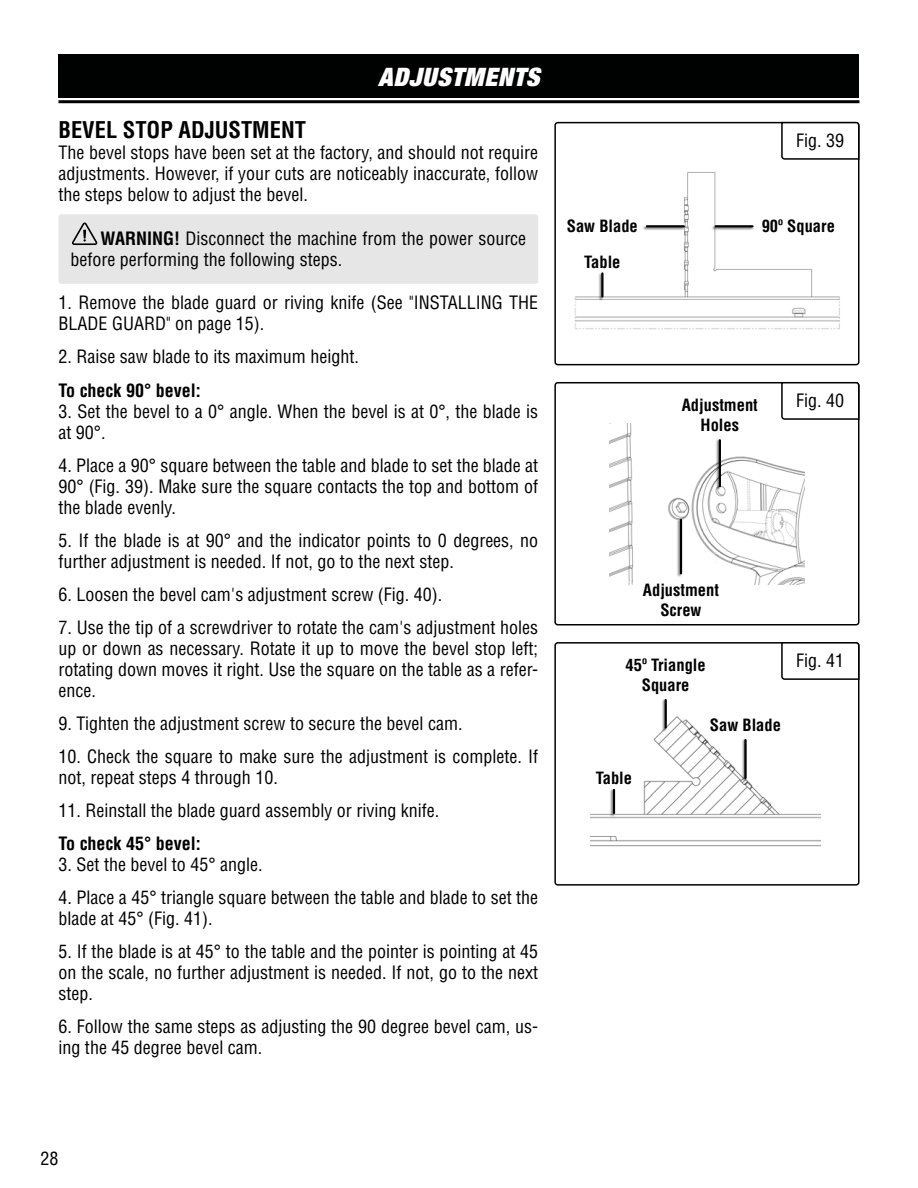
<style>
.page{position:relative;width:918px;height:1188px;background:#fff}
.page>*{position:absolute;margin:0;border:0;box-sizing:border-box;transform-origin:0 0}
.t1{font:italic 900 expanded 25.5px "Helvetica Neue";letter-spacing:.025em;color:#fff}
.t2{font:700 condensed 22.5px "Helvetica LT Std";color:#000}
.t3{font:condensed 18px/21px "Helvetica LT Std";color:#000}
.t4{font:700 condensed 18px "Helvetica LT Std";color:#000}
.t5{font:700 condensed 16.5px/19.8px "Helvetica LT Std";color:#000;text-align:center}
.s1{font-weight:700}
</style>
<div class="page">
<img style="left:590px;top:716px;width:230px;height:131px">
<div style="left:554px;top:382px;width:306px;height:244px;border:2px solid #000101;border-radius:3px"></div>
<img style="left:574px;top:172px;width:266px;height:158px">
<div style="left:554px;top:122px;width:306px;height:243px;border:2px solid #000101;border-radius:3px"></div>
<div style="left:58px;top:54px;width:802px;height:44px;background:#000101"></div>
<hr style="left:58px;top:100px;width:802px;height:3px;background:#000">
<div style="left:58px;top:214px;width:480px;height:70px;background:#e6e6e6;border-radius:3px"></div>
<svg style="left:72px;top:223px;width:25px;height:22px"></svg>
<svg style="left:780px;top:121px;width:80px;height:39px"></svg>
<svg style="left:780px;top:382px;width:80px;height:39px"></svg>
<div style="left:711px;top:225px;width:43px;height:6px;background:#000;opacity:.5"></div>
<hr style="left:716px;top:225px;width:37px;height:2px;background:#000101">
<div style="left:642px;top:225px;width:44px;height:6px;background:#000;opacity:.5"></div>
<hr style="left:647px;top:225px;width:37px;height:2px;background:#000101">
<div style="left:598px;top:272px;width:6px;height:29px;background:#000;opacity:.5"></div>
<hr style="left:601px;top:273px;width:3px;height:24px;background:#000101">
<img style="left:609px;top:423px;width:196px;height:161px">
<div style="left:715px;top:439px;width:6px;height:51px;background:#000;opacity:.5"></div>
<hr style="left:719px;top:440px;width:2px;height:46px;background:#000101">
<div style="left:676px;top:518px;width:6px;height:60px;background:#000;opacity:.5"></div>
<hr style="left:680px;top:520px;width:2px;height:53px;background:#000101">
<div style="left:554px;top:642px;width:306px;height:244px;border:2px solid #000101;border-radius:3px"></div>
<svg style="left:780px;top:642px;width:80px;height:39px"></svg>
<div style="left:661px;top:698px;width:6px;height:34px;background:#000;opacity:.5"></div>
<hr style="left:665px;top:700px;width:2px;height:28px;background:#000101">
<div style="left:609px;top:788px;width:6px;height:30px;background:#000;opacity:.5"></div>
<hr style="left:613px;top:790px;width:2px;height:23px;background:#000101">
<div style="left:741px;top:738px;width:6px;height:44px;background:#000;opacity:.5"></div>
<hr style="left:744px;top:740px;width:3px;height:38px;background:#000101">
<h1 class="t1" style="left:378px;top:61px;width:163px">ADJUSTMENTS</h1>
<p class="t2" style="left:58px;top:116px;width:249px">BEVEL STOP ADJUSTMENT</p>
<p class="t3" style="left:58px;top:142px;width:481px;text-align:justify">The bevel stops have been set at the factory, and should not require adjustments. However, if your cuts are noticeably inaccurate, follow the steps below to adjust the bevel.</p>
<p class="t3" style="left:70px;top:228px;width:457px;text-indent:30px"><span class="s1">WARNING!</span> Disconnect the machine from the power source before performing the following steps.</p>
<p class="t3" style="left:58px;top:292px;width:481px">1. Remove the blade guard or riving knife (See "INSTALLING THE<br>BLADE GUARD" on page 15).</p>
<p class="t3" style="left:58px;top:346px;width:302px">2. Raise saw blade to its maximum height.</p>
<p class="t4" style="left:58px;top:379px;width:144px">To check 90° bevel:</p>
<p class="t3" style="left:58px;top:401px;width:481px">3. Set the bevel to a 0° angle. When the bevel is at 0°, the blade is at 90°.</p>
<p class="t3" style="left:58px;top:455px;width:481px;text-align:justify">4. Place a 90° square between the table and blade to set the blade at 90° (Fig. 39). Make sure the square contacts the top and bottom of the blade evenly.</p>
<p class="t3" style="left:58px;top:530px;width:481px">5. If the blade is at 90° and the indicator points to 0 degrees, no further adjustment is needed. If not, go to the next step.</p>
<p class="t3" style="left:58px;top:584px;width:385px">6. Loosen the bevel cam's adjustment screw (Fig. 40).</p>
<p class="t3" style="left:58px;top:617px;width:481px;text-align:justify">7. Use the tip of a screwdriver to rotate the cam's adjustment holes up or down as necessary. Rotate it up to move the bevel stop left; rotating down moves it right. Use the square on the table as a refer&shy;ence.</p>
<p class="t3" style="left:58px;top:713px;width:406px">9. Tighten the adjustment screw to secure the bevel cam.</p>
<p class="t3" style="left:58px;top:746px;width:481px">10. Check the square to make sure the adjustment is complete. If not, repeat steps 4 through 10.</p>
<p class="t3" style="left:58px;top:800px;width:382px">11. Reinstall the blade guard assembly or riving knife.</p>
<p class="t4" style="left:58px;top:832px;width:144px">To check 45° bevel:</p>
<p class="t3" style="left:58px;top:854px;width:206px">3. Set the bevel to 45° angle.</p>
<p class="t3" style="left:58px;top:887px;width:481px">4. Place a 45° triangle square between the table and blade to set the blade at 45° (Fig. 41).</p>
<p class="t3" style="left:58px;top:941px;width:481px;text-align:justify">5. If the blade is at 45° to the table and the pointer is pointing at 45 on the scale, no further adjustment is needed. If not, go to the next step.</p>
<p class="t3" style="left:58px;top:1016px;width:481px">6. Follow the same steps as adjusting the 90 degree bevel cam, us&shy;ing the 45 degree bevel cam.</p>
<p class="t3" style="left:796px;top:130px;width:49px">Fig. 39</p>
<p class="t5" style="left:567px;top:216px;width:73px">Saw Blade</p>
<p class="t5" style="left:762px;top:216px;width:75px">90º Square</p>
<p class="t5" style="left:584px;top:252px;width:38px">Table</p>
<p class="t5" style="left:682px;top:395px;width:78px">Adjustment<br>Holes</p>
<p class="t3" style="left:796px;top:390px;width:49px">Fig. 40</p>
<p class="t5" style="left:643px;top:580px;width:78px">Adjustment<br>Screw</p>
<p class="t5" style="left:626px;top:655px;width:82px">45º Triangle</p>
<p class="t3" style="left:796px;top:650px;width:49px">Fig. 41</p>
<p class="t5" style="left:642px;top:675px;width:49px">Square</p>
<p class="t5" style="left:596px;top:768px;width:38px">Table</p>
<p class="t5" style="left:710px;top:715px;width:73px">Saw Blade</p>
<p class="t3" style="left:40px;top:1148px;width:19px">28</p>
</div>
